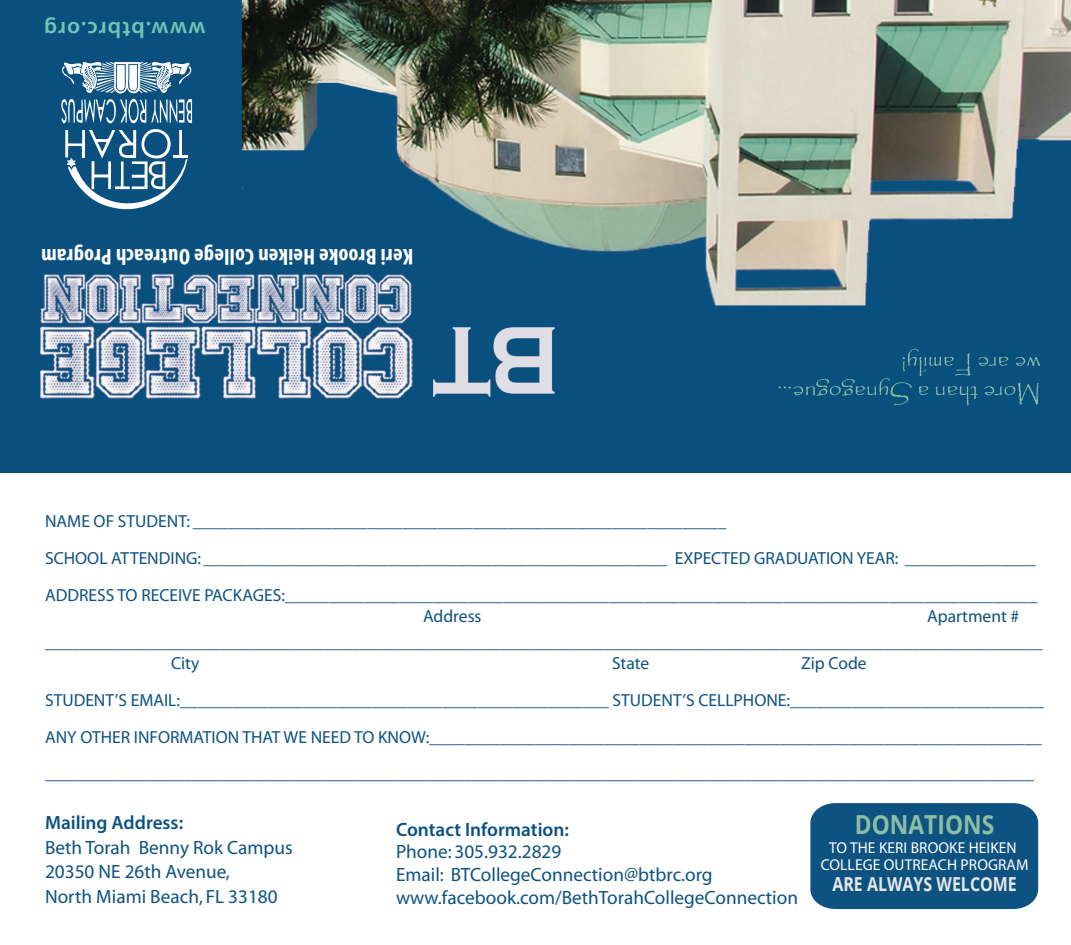
<style>
.page{position:relative;width:1071px;height:945px;background:#fff}
.page>*{position:absolute;margin:0;border:0;box-sizing:border-box;transform-origin:0 0}
.t1{font:700 26.25px "Open Sans";color:#8bbea4;scale:.87 1}
.t2{font:700 condensed 22.93px "Myriad Pro";letter-spacing:.01em;color:#fff}
.t3{font:600 22.75px "Myriad Pro";letter-spacing:.05em;color:#70c7b3}
.t4{font:19.25px/24.5px "Myriad";color:#0d5281}
.t5{font:600 19.25px "Myriad Pro";color:#0d5281}
.t6{font:700 19.25px "Open Sans";color:#e6e7e9;scale:.83 1}
.t7{font:17.5px/36.8px "Myriad";color:#0d5281}
.t8{font:15.75px/17.5px "Myriad Pro";letter-spacing:.005em;color:#fff;text-align:center}
</style>
<div class="page">
<img style="left:0;top:0;width:1071px;height:473px">
<div style="left:810px;top:803px;width:228px;height:106px;background:#0d5281"></div>
<svg style="left:779px;top:349px;width:261px;height:57px;background:#135881"></svg>
<svg style="left:61px;top:62px;width:131px;height:147px"></svg>
<h3 class="t3" style="left:206px;top:44px;width:163px;rotate:-180deg">www.btbrc.org</h3>
<h2 class="t2" style="left:413px;top:271px;width:374px;rotate:-180deg">Keri Brooke Heiken College Outreach Program</h2>
<p class="t7" style="left:45px;top:504px;width:994px">NAME OF STUDENT: _____________________________________________________________<br>SCHOOL ATTENDING: _____________________________________________________ EXPECTED GRADUATION YEAR: _______________<br>ADDRESS TO RECEIVE PACKAGES:______________________________________________________________________________________</p>
<p class="t7" style="left:423px;top:599px;width:60px">Address</p>
<p class="t7" style="left:45px;top:604px;width:999px;line-height:26.2px;text-indent:882px">Apartment # __________________________________________________________________________________________________________________</p>
<p class="t7" style="left:171px;top:646px;width:30px">City</p>
<p class="t7" style="left:612px;top:646px;width:39px">State</p>
<p class="t7" style="left:45px;top:646px;width:1000px;text-indent:756px">Zip Code<br>STUDENT’S EMAIL:_________________________________________________ STUDENT’S CELLPHONE:_____________________________ ANY OTHER INFORMATION THAT WE NEED TO KNOW:______________________________________________________________________ _________________________________________________________________________________________________________________</p>
<h1 class="t1" style="left:855px;top:806px;width:162px">DONATIONS</h1>
<p class="t8" style="left:821px;top:839px;width:209px">TO THE KERI BROOKE HEIKEN<br>COLLEGE OUTREACH PROGRAM</p>
<p class="t6" style="left:832px;top:871px;width:224px">ARE ALWAYS WELCOME</p>
<p class="t5" style="left:45px;top:811px;width:140px">Mailing Address:</p>
<p class="t4" style="left:45px;top:836px;width:249px">Beth Torah Benny Rok Campus<br>20350 NE 26th Avenue,<br>North Miami Beach, FL 33180</p>
<p class="t5" style="left:396px;top:817px;width:174px">Contact Information:</p>
<p class="t4" style="left:396px;top:841px;width:403px;line-height:22.8px">Phone: 305.932.2829<br>Email: BTCollegeConnection@btbrc.org www.facebook.com/BethTorahCollegeConnection</p>
</div>
